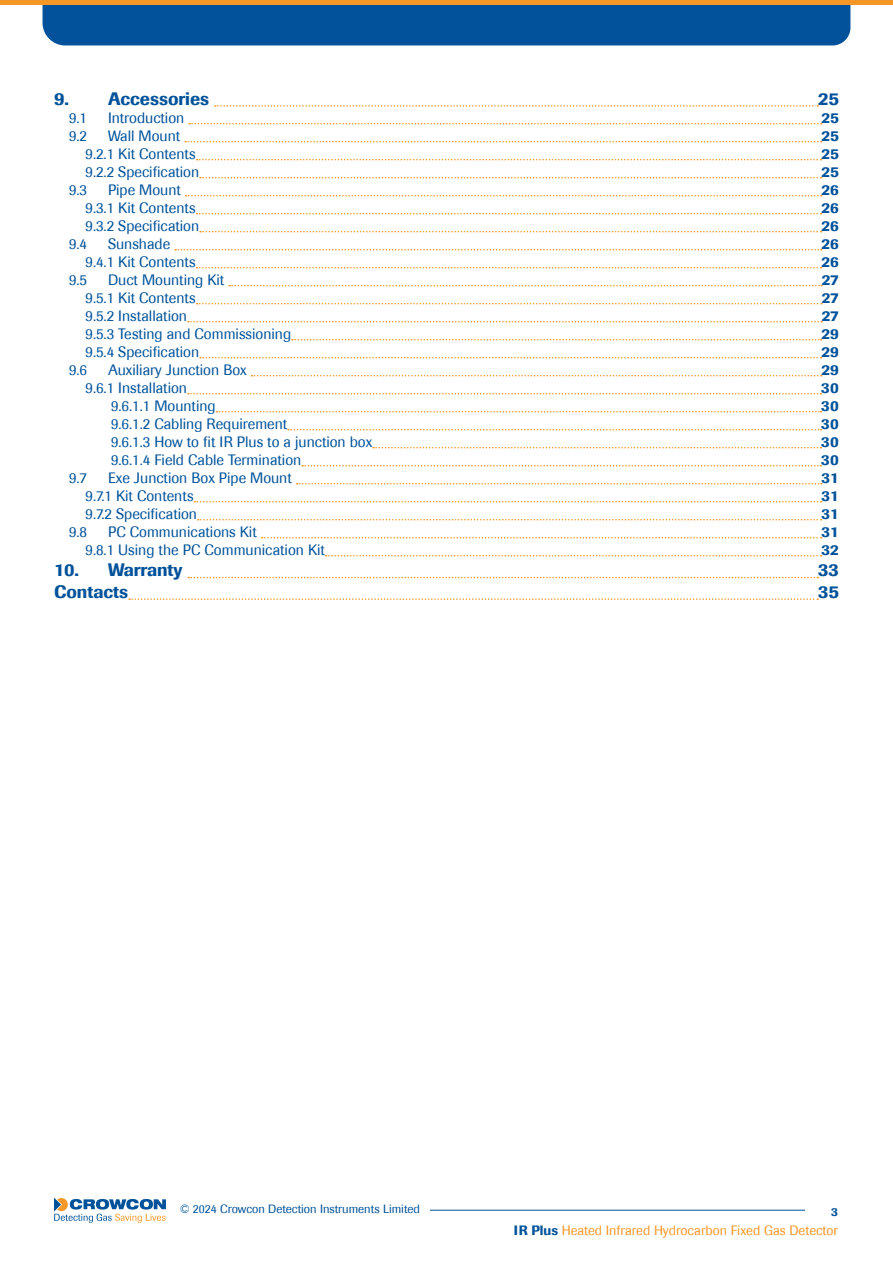
<style>
.page{position:relative;width:893px;height:1263px;background:#fff}
.page>*{position:absolute;margin:0;border:0;box-sizing:border-box;transform-origin:0 0}
.t1{font:500 18px "Imago";color:#01529a}
.t2{font:15px "Imago";color:#01529a}
.t3{font:500 15px "Imago";color:#01529a}
.t4{font:13.5px "Imago";color:#f79727}
.t5{font:12px "Imago";color:#01529a}
.t6{font:500 12px "Imago";color:#01529a}
.s1{font-weight:500;color:#01529a}
</style>
<div class="page">
<hr style="left:430px;top:1210px;width:375px;height:1px;background:#01529a">
<svg style="left:54px;top:1197px;width:112px;height:26px"></svg>
<div style="left:43px;top:4px;width:807px;height:41px;background:#01529a"></div>
<hr style="left:0;top:0;width:893px;height:4px;background:#f79727">
<svg style="left:215px;top:105px;width:603px;height:2px"></svg>
<svg style="left:189px;top:123px;width:633px;height:1px"></svg>
<svg style="left:185px;top:141px;width:637px;height:1px"></svg>
<svg style="left:197px;top:159px;width:625px;height:1px"></svg>
<svg style="left:200px;top:177px;width:622px;height:1px"></svg>
<svg style="left:186px;top:195px;width:636px;height:1px"></svg>
<svg style="left:197px;top:213px;width:625px;height:1px"></svg>
<svg style="left:200px;top:231px;width:622px;height:1px"></svg>
<svg style="left:175px;top:249px;width:647px;height:1px"></svg>
<svg style="left:197px;top:267px;width:625px;height:1px"></svg>
<svg style="left:229px;top:285px;width:593px;height:1px"></svg>
<svg style="left:197px;top:303px;width:625px;height:1px"></svg>
<svg style="left:188px;top:321px;width:634px;height:1px"></svg>
<svg style="left:292px;top:339px;width:530px;height:1px"></svg>
<svg style="left:200px;top:357px;width:622px;height:1px"></svg>
<svg style="left:252px;top:375px;width:570px;height:1px"></svg>
<svg style="left:188px;top:393px;width:633px;height:1px"></svg>
<svg style="left:216px;top:411px;width:605px;height:1px"></svg>
<svg style="left:288px;top:429px;width:533px;height:1px"></svg>
<svg style="left:373px;top:447px;width:448px;height:1px"></svg>
<svg style="left:302px;top:465px;width:519px;height:1px"></svg>
<svg style="left:297px;top:483px;width:525px;height:1px"></svg>
<svg style="left:194px;top:501px;width:628px;height:1px"></svg>
<svg style="left:198px;top:519px;width:624px;height:1px"></svg>
<svg style="left:262px;top:537px;width:560px;height:1px"></svg>
<svg style="left:326px;top:555px;width:496px;height:1px"></svg>
<svg style="left:188px;top:577px;width:630px;height:1px"></svg>
<svg style="left:129px;top:598px;width:689px;height:2px"></svg>
<p class="t1" style="left:54px;top:87px;width:157px">9. Accessories</p>
<p class="t1" style="left:818px;top:87px;width:22px">25</p>
<p class="t2" style="left:69px;top:109px;width:20px">9.1</p>
<p class="t2" style="left:108px;top:109px;width:78px">Introduction</p>
<p class="t3" style="left:821px;top:108px;width:19px">25</p>
<p class="t2" style="left:69px;top:127px;width:20px">9.2</p>
<p class="t2" style="left:108px;top:127px;width:74px">Wall Mount</p>
<p class="t3" style="left:821px;top:126px;width:19px">25</p>
<p class="t2" style="left:86px;top:145px;width:112px">9.2.1 Kit Contents</p>
<p class="t3" style="left:821px;top:144px;width:19px">25</p>
<p class="t2" style="left:86px;top:163px;width:115px">9.2.2 Specification</p>
<p class="t3" style="left:821px;top:162px;width:19px">25</p>
<p class="t2" style="left:69px;top:181px;width:20px">9.3</p>
<p class="t2" style="left:108px;top:181px;width:74px">Pipe Mount</p>
<p class="t3" style="left:821px;top:180px;width:19px">26</p>
<p class="t2" style="left:86px;top:199px;width:112px">9.3.1 Kit Contents</p>
<p class="t3" style="left:821px;top:198px;width:19px">26</p>
<p class="t2" style="left:86px;top:217px;width:115px">9.3.2 Specification</p>
<p class="t3" style="left:821px;top:216px;width:19px">26</p>
<p class="t2" style="left:69px;top:235px;width:20px">9.4</p>
<p class="t2" style="left:108px;top:235px;width:64px">Sunshade</p>
<p class="t3" style="left:821px;top:234px;width:19px">26</p>
<p class="t2" style="left:86px;top:253px;width:112px">9.4.1 Kit Contents</p>
<p class="t3" style="left:821px;top:252px;width:19px">26</p>
<p class="t2" style="left:69px;top:271px;width:20px">9.5</p>
<p class="t2" style="left:108px;top:271px;width:118px">Duct Mounting Kit</p>
<p class="t3" style="left:822px;top:270px;width:19px">27</p>
<p class="t2" style="left:86px;top:289px;width:112px">9.5.1 Kit Contents</p>
<p class="t3" style="left:822px;top:288px;width:19px">27</p>
<p class="t2" style="left:86px;top:307px;width:103px">9.5.2 Installation</p>
<p class="t3" style="left:822px;top:306px;width:19px">27</p>
<p class="t2" style="left:86px;top:325px;width:207px">9.5.3 Testing and Commissioning</p>
<p class="t3" style="left:821px;top:324px;width:19px">29</p>
<p class="t2" style="left:86px;top:343px;width:115px">9.5.4 Specification</p>
<p class="t3" style="left:821px;top:342px;width:19px">29</p>
<p class="t2" style="left:69px;top:361px;width:20px">9.6</p>
<p class="t2" style="left:108px;top:361px;width:140px">Auxiliary Junction Box</p>
<p class="t3" style="left:821px;top:360px;width:19px">29</p>
<p class="t2" style="left:86px;top:379px;width:103px">9.6.1 Installation</p>
<p class="t3" style="left:821px;top:378px;width:19px">30</p>
<p class="t2" style="left:111px;top:397px;width:106px">9.6.1.1 Mounting</p>
<p class="t3" style="left:821px;top:396px;width:19px">30</p>
<p class="t2" style="left:111px;top:415px;width:178px">9.6.1.2 Cabling Requirement</p>
<p class="t3" style="left:821px;top:414px;width:19px">30</p>
<p class="t2" style="left:111px;top:433px;width:263px">9.6.1.3 How to fit IR Plus to a junction box</p>
<p class="t3" style="left:821px;top:432px;width:19px">30</p>
<p class="t2" style="left:111px;top:451px;width:192px">9.6.1.4 Field Cable Termination</p>
<p class="t3" style="left:821px;top:450px;width:19px">30</p>
<p class="t2" style="left:69px;top:469px;width:20px">9.7</p>
<p class="t2" style="left:108px;top:469px;width:185px">Exe Junction Box Pipe Mount</p>
<p class="t3" style="left:821px;top:468px;width:19px">31</p>
<p class="t2" style="left:86px;top:487px;width:110px">9.7.1 Kit Contents</p>
<p class="t3" style="left:821px;top:486px;width:19px">31</p>
<p class="t2" style="left:86px;top:505px;width:113px">9.7.2 Specification</p>
<p class="t3" style="left:821px;top:504px;width:19px">31</p>
<p class="t2" style="left:69px;top:523px;width:20px">9.8</p>
<p class="t2" style="left:108px;top:523px;width:150px">PC Communications Kit</p>
<p class="t3" style="left:821px;top:522px;width:19px">31</p>
<p class="t2" style="left:86px;top:541px;width:241px">9.8.1 Using the PC Communication Kit</p>
<p class="t3" style="left:821px;top:540px;width:19px">32</p>
<p class="t1" style="left:54px;top:559px;width:130px">10. Warranty</p>
<p class="t1" style="left:818px;top:559px;width:22px">33</p>
<p class="t1" style="left:54px;top:581px;width:76px">Contacts</p>
<p class="t1" style="left:818px;top:581px;width:22px">35</p>
<p class="t5" style="left:180px;top:1202px;width:242px">© 2024 Crowcon Detection Instruments Limited</p>
<p class="t6" style="left:831px;top:1204px;width:8px">3</p>
<p class="t4" style="left:514px;top:1222px;width:326px"><span class="s1">IR Plus</span> Heated Infrared Hydrocarbon Fixed Gas Detector</p>
</div>
